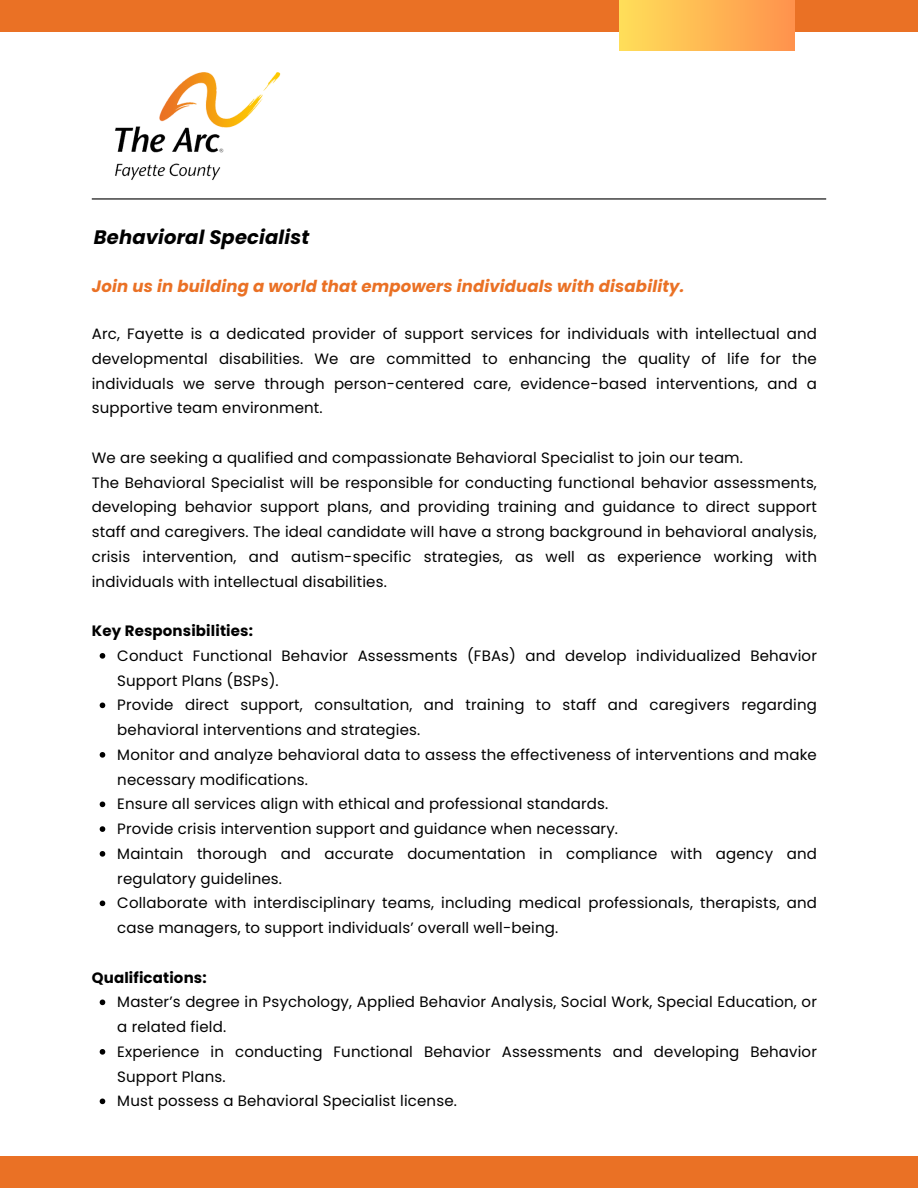
<style>
.page{position:relative;width:918px;height:1188px;background:#fff}
.page>*{position:absolute;margin:0;border:0;box-sizing:border-box;transform-origin:0 0}
.t1{font:italic 700 19.5px "Poppins";letter-spacing:.01em;color:#000}
.t2{font:italic 700 16.5px "Poppins";letter-spacing:.01em;color:#ea7125}
.t3{font:15px/24.8px "Poppins";letter-spacing:.01em;color:#000}
.t4{font:700 15px "Poppins";letter-spacing:.01em;color:#000}
</style>
<div class="page">
<div style="left:0;top:0;width:918px;height:32px;background:#ea7125"></div>
<div style="left:0;top:1156px;width:918px;height:32px;background:#ea7125"></div>
<div style="left:620px;top:0;width:174px;height:51px;background:linear-gradient(to right,#ffde59,#ff924d)"></div>
<hr style="left:92px;top:198px;width:734px;height:2px;background:#000">
<img style="left:92px;top:72px;width:211px;height:127px">
<svg style="left:100px;top:653px;width:5px;height:6px"></svg>
<svg style="left:100px;top:703px;width:5px;height:5px"></svg>
<svg style="left:100px;top:752px;width:5px;height:6px"></svg>
<svg style="left:100px;top:802px;width:5px;height:5px"></svg>
<svg style="left:100px;top:826px;width:5px;height:6px"></svg>
<svg style="left:100px;top:851px;width:5px;height:6px"></svg>
<svg style="left:100px;top:901px;width:5px;height:5px"></svg>
<svg style="left:100px;top:1000px;width:5px;height:5px"></svg>
<svg style="left:100px;top:1049px;width:5px;height:6px"></svg>
<svg style="left:100px;top:1099px;width:5px;height:5px"></svg>
<p class="t1" style="left:94px;top:223px;width:217px">Behavioral Specialist</p>
<p class="t2" style="left:92px;top:275px;width:594px">Join us in building a world that empowers individuals with disability.</p>
<p class="t3" style="left:92px;top:322px;width:727px;text-align:justify">Arc, Fayette is a dedicated provider of support services for individuals with intellectual and developmental disabilities. We are committed to enhancing the quality of life for the individuals we serve through person-centered care, evidence-based interventions, and a supportive team environment.</p>
<h1 class="t3" style="left:92px;top:445px;width:653px">We are seeking a qualified and compassionate Behavioral Specialist to join our team.</h1>
<h2 class="t3" style="left:92px;top:470px;width:727px;text-align:justify">The Behavioral Specialist will be responsible for conducting functional behavior assessments, developing behavior support plans, and providing training and guidance to direct support staff and caregivers. The ideal candidate will have a strong background in behavioral analysis, crisis intervention, and autism-specific strategies, as well as experience working with individuals with intellectual disabilities.</h2>
<p class="t4" style="left:92px;top:620px;width:163px">Key Responsibilities:</p>
<p class="t3" style="left:117px;top:643px;width:701px">Conduct Functional Behavior Assessments (FBAs) and develop individualized Behavior<br>Support Plans (BSPs).</p>
<p class="t3" style="left:117px;top:693px;width:701px">Provide direct support, consultation, and training to staff and caregivers regarding behavioral interventions and strategies.</p>
<h2 class="t3" style="left:117px;top:742px;width:701px">Monitor and analyze behavioral data to assess the effectiveness of interventions and make necessary modifications.</h2>
<p class="t3" style="left:117px;top:792px;width:492px">Ensure all services align with ethical and professional standards.</p>
<p class="t3" style="left:117px;top:817px;width:502px">Provide crisis intervention support and guidance when necessary.</p>
<p class="t3" style="left:117px;top:841px;width:701px">Maintain thorough and accurate documentation in compliance with agency and regulatory guidelines.</p>
<p class="t3" style="left:117px;top:891px;width:701px">Collaborate with interdisciplinary teams, including medical professionals, therapists, and case managers, to support individuals’ overall well-being.</p>
<p class="t4" style="left:92px;top:967px;width:116px">Qualifications:</p>
<p class="t3" style="left:117px;top:990px;width:701px">Master’s degree in Psychology, Applied Behavior Analysis, Social Work, Special Education, or a related field.</p>
<p class="t3" style="left:117px;top:1039px;width:701px">Experience in conducting Functional Behavior Assessments and developing Behavior<br>Support Plans.</p>
<h2 class="t3" style="left:117px;top:1089px;width:341px">Must possess a Behavioral Specialist license.</h2>
</div>
